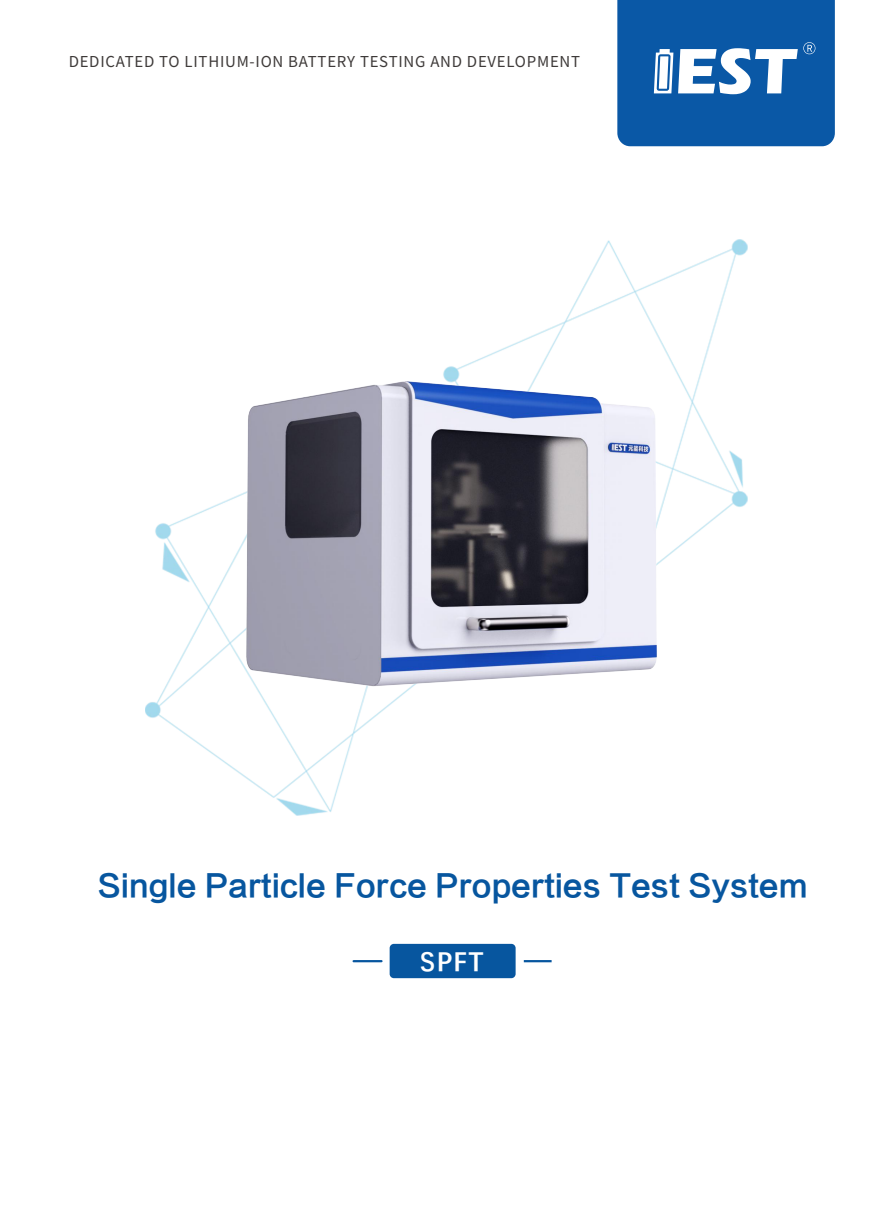
<style>
.page{position:relative;width:893px;height:1212px;background:#fff}
.page>*{position:absolute;margin:0;border:0;box-sizing:border-box;transform-origin:0 0}
.t1{font:30px "FZLTCHJW GB1 0";color:#07569f}
.t2{font:700 27px "Deng Xian";color:#fff}
.t3{font:15px "Source Han Sans CN";letter-spacing:.05em;color:#3e3a39}
</style>
<div class="page">
<div style="left:390px;top:944px;width:126px;height:34px;background:#07569f;border-radius:4px"></div>
<hr style="left:524px;top:960px;width:28px;height:2px;background:#07569f">
<hr style="left:354px;top:960px;width:27px;height:2px;background:#07569f">
<img style="left:145px;top:240px;width:603px;height:576px">
<svg style="left:617px;top:0;width:218px;height:146px;background:#276bb0"></svg>
<img style="left:229px;top:349px;width:441px;height:351px">
<p class="t3" style="left:69px;top:53px;width:513px">DEDICATED TO LITHIUM-ION BATTERY TESTING AND DEVELOPMENT</p>
<h1 class="t1" style="left:97px;top:869px;width:712px">Single Particle Force Properties Test System</h1>
<h2 class="t2" style="left:420px;top:943px;width:64px">SPFT</h2>
</div>
